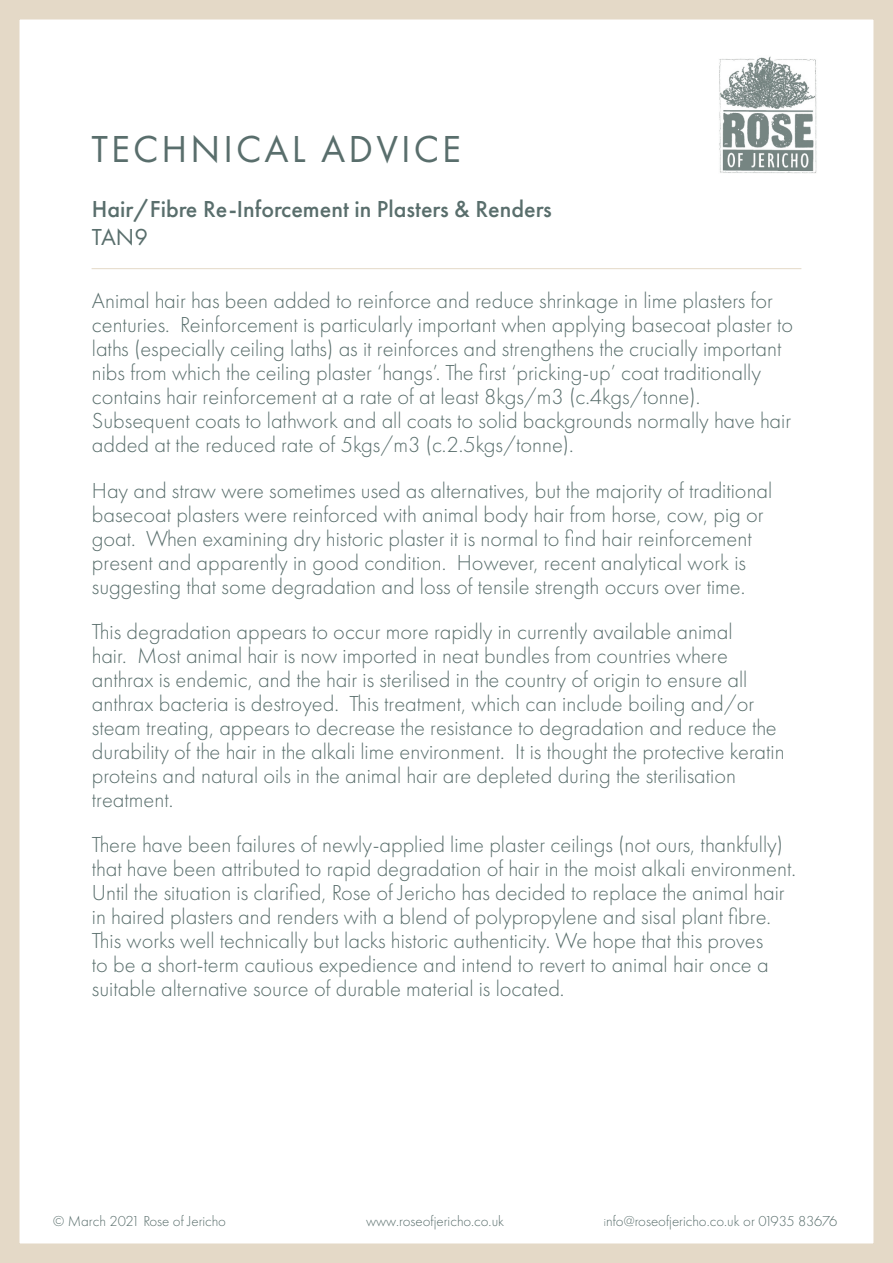
<style>
.page{position:relative;width:893px;height:1263px;background:#fff}
.page>*{position:absolute;margin:0;border:0;box-sizing:border-box;transform-origin:0 0}
.t1{font:39px "Futura PT";letter-spacing:.08em;color:#596e6c}
.t2{font:500 24px "Futura PT";color:#596e6c}
.t3{font:24px "Futura PT";color:#596e6c}
.t4{font:300 22.5px/24px "Futura PT";color:#596e6c}
.t5{font:300 15px "Futura PT";color:#596e6c}
.s1{font-size:12px}
</style>
<div class="page">
<div style="left:0;top:0;width:893px;height:1263px;border:20px solid #e4d9c7"></div>
<hr style="left:92px;top:268px;width:709px;height:1px;background:#e4d9c7">
<img style="left:719px;top:56px;width:98px;height:118px">
<p class="t1" style="left:92px;top:125px;width:371px">TECHNICAL ADVICE</p>
<p class="t2" style="left:92px;top:195px;width:461px">Hair/Fibre Re-Inforcement in Plasters &amp; Renders</p>
<p class="t3" style="left:92px;top:222px;width:58px">TAN9</p>
<p class="t4" style="left:92px;top:289px;width:703px">Animal hair has been added to reinforce and reduce shrinkage in lime plasters for centuries. Reinforcement is particularly important when applying basecoat plaster to laths (especially ceiling laths) as it reinforces and strengthens the crucially important nibs from which the ceiling plaster ‘hangs’. The first ‘pricking-up’ coat traditionally contains hair reinforcement at a rate of at least 8kgs/m3 (c.4kgs/tonne).<br>Subsequent coats to lathwork and all coats to solid backgrounds normally have hair added at the reduced rate of 5kgs/m3 (c.2.5kgs/tonne).</p>
<p class="t4" style="left:92px;top:478px;width:682px">Hay and straw were sometimes used as alternatives, but the majority of traditional basecoat plasters were reinforced with animal body hair from horse, cow, pig or goat. When examining dry historic plaster it is normal to find hair reinforcement present and apparently in good condition. However, recent analytical work is suggesting that some degradation and loss of tensile strength occurs over time.</p>
<p class="t4" style="left:92px;top:620px;width:694px">This degradation appears to occur more rapidly in currently available animal<br>hair. Most animal hair is now imported in neat bundles from countries where anthrax is endemic, and the hair is sterilised in the country of origin to ensure all anthrax bacteria is destroyed. This treatment, which can include boiling and/or steam treating, appears to decrease the resistance to degradation and reduce the durability of the hair in the alkali lime environment. It is thought the protective keratin proteins and natural oils in the animal hair are depleted during the sterilisation treatment.</p>
<p class="t4" style="left:92px;top:833px;width:705px">There have been failures of newly-applied lime plaster ceilings (not ours, thankfully) that have been attributed to rapid degradation of hair in the moist alkali environment.<br>Until the situation is clarified, Rose of Jericho has decided to replace the animal hair in haired plasters and renders with a blend of polypropylene and sisal plant fibre.<br>This works well technically but lacks historic authenticity. We hope that this proves<br>to be a short-term cautious expedience and intend to revert to animal hair once a suitable alternative source of durable material is located.</p>
<p class="t5" style="left:53px;top:1212px;width:174px">© March 2021 Rose of Jericho</p>
<p class="t5" style="left:366px;top:1212px;width:140px">www.roseofjericho.co.uk</p>
<p class="t5" style="left:604px;top:1212px;width:235px"><span class="s1">i</span>nfo@roseofjericho.co.uk or 01935 83676</p>
</div>
